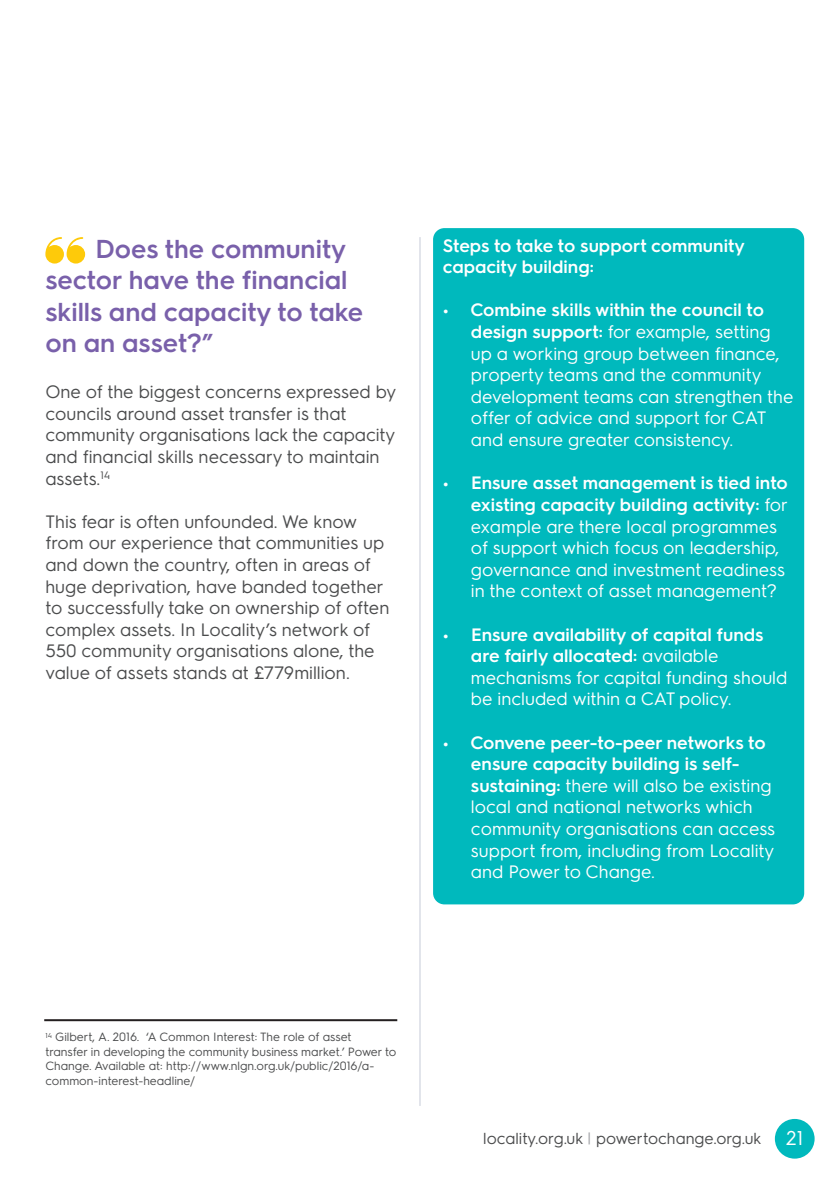
<style>
.page{position:relative;width:840px;height:1191px;background:#fff}
.page>*{position:absolute;margin:0;border:0;box-sizing:border-box;transform-origin:0 0}
.t1{font:600 26px/31.2px "Hurme Geometric Sans 3";color:#7960aa}
.t2{font:18px/21.6px "Hurme Geometric Sans 3";color:#fff}
.t3{font:18px/21.6px "Hurme Geometric Sans 3";color:#4b4c4d}
.t4{font:600 18px/21.6px "Hurme Geometric Sans 3";color:#fff}
.t5{font:16px "Hurme Geometric Sans 3";color:#4b4c4d}
.t6{font:12px/14.4px "Hurme Geometric Sans 3";color:#4b4c4d}
.s1{font-weight:600}
.s2{color:#a3a4a8}
.s3{font-size:20px;color:#fff}
</style>
<div class="page">
<div style="left:433px;top:228px;width:370px;height:676px;background:#00b9bd;border-radius:11px"></div>
<div style="left:774px;top:1119px;width:40px;height:39px;background:#00b9bd;border-radius:50%"></div>
<svg style="left:45px;top:237px;width:40px;height:26px"></svg>
<hr style="left:44px;top:1019px;width:353px;height:2px;background:#231f20">
<hr style="left:419px;top:237px;width:1px;height:869px;background:#c6cbd8">
<h1 class="t1" style="left:45px;top:236px;width:319px;text-indent:50px">Does the community sector have the financial skills and capacity to take on an asset?”</h1>
<p class="t3" style="left:45px;top:383px;width:352px">One of the biggest concerns expressed by councils around asset transfer is that community organisations lack the capacity and financial skills necessary to maintain assets.<sup>14</sup></p>
<p class="t3" style="left:45px;top:512px;width:345px">This fear is often unfounded. We know from our experience that communities up and down the country, often in areas of huge deprivation, have banded together to successfully take on ownership of often complex assets. In Locality’s network of 550 community organisations alone, the value of assets stands at £779million.</p>
<p class="t4" style="left:442px;top:236px;width:303px">Steps to take to support community capacity building:</p>
<p class="t2" style="left:470px;top:301px;width:324px;text-indent:-28px"><span class="s1">• Combine skills within the council to design support:</span> for example, setting up a working group between finance, property teams and the community development teams can strengthen the offer of advice and support for CAT and ensure greater consistency.</p>
<p class="t2" style="left:470px;top:474px;width:318px;text-indent:-28px"><span class="s1">• Ensure asset management is tied into existing capacity building activity:</span> for example are there local programmes of support which focus on leadership, governance and investment readiness in the context of asset management?</p>
<p class="t2" style="left:470px;top:625px;width:318px;text-indent:-28px"><span class="s1">• Ensure availability of capital funds are fairly allocated:</span> available mechanisms for capital funding should be included within a CAT policy.</p>
<p class="t2" style="left:470px;top:733px;width:305px;text-indent:-28px"><span class="s1">• Convene peer-to-peer networks to ensure capacity building is self&shy;sustaining:</span> there will also be existing local and national networks which community organisations can access support from, including from Locality and Power to Change.</p>
<p class="t6" style="left:45px;top:1031px;width:352px"><sup>14</sup> Gilbert, A. 2016. ‘A Common Interest: The role of asset transfer in developing the community business market.’ Power to Change. Available at: http://www.nlgn.org.uk/public/2016/a&shy;common-interest-headline/</p>
<p class="t5" style="left:483px;top:1132px;width:321px">locality.org.uk <span class="s2">|</span> powertochange.org.uk <span class="s3">21</span></p>
</div>
